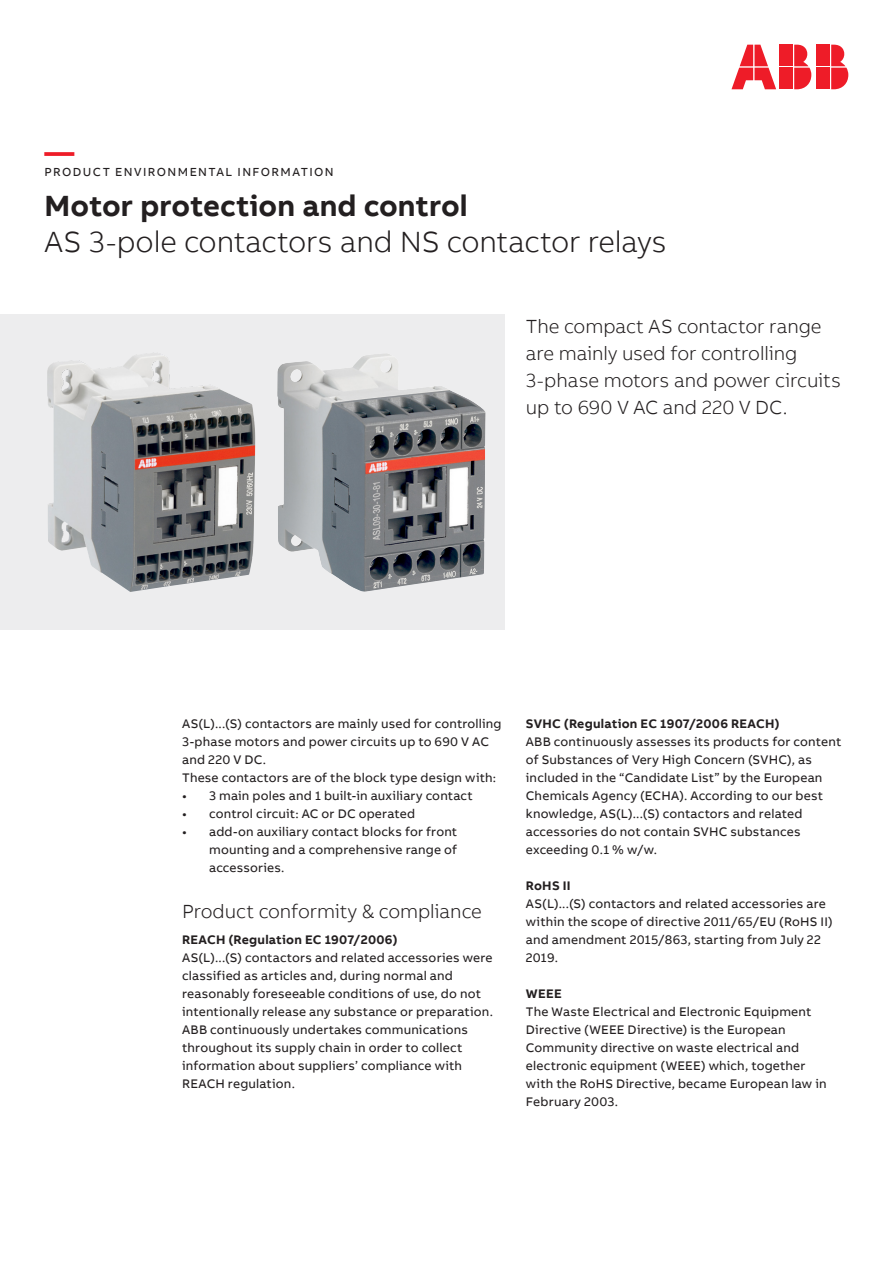
<style>
.page{position:relative;width:893px;height:1263px;background:#fff}
.page>*{position:absolute;margin:0;border:0;box-sizing:border-box;transform-origin:0 0}
.Subheadline_M_20pt_2{font:300 30px "AB Bvoice";letter-spacing:-.005em;color:#231f20}
.Headline_M_20pt_24pt{font:700 30px "AB Bvoice";color:#231f20}
.Headline_M_20pt_24pt-2{font:700 30px "AB Bvoice";color:#ee1c28}
.Lead_13pt_18pt{font:300 19.5px/27px "AB Bvoice";letter-spacing:-.005em;color:#231f20}
.Copytext_8_5pt_12pt{font:12.75px/18px "AB Bvoice";letter-spacing:.015em;color:#231f20}
.Paragraph_Title_8_5p{font:700 12.75px "AB Bvoice";letter-spacing:.02em;color:#231f20}
.Category_M_8pt_9_6pt{font:12px "AB Bvoice";letter-spacing:.12em;color:#231f20}
</style>
<div class="page">
<div style="left:0;top:315px;width:505px;height:315px;background:#ededee"></div>
<img style="left:47px;top:353px;width:208px;height:239px">
<img style="left:277px;top:354px;width:208px;height:238px">
<div style="left:817px;top:45px;width:13px;height:21px;background:#ee1c28"></div>
<div style="left:817px;top:68px;width:13px;height:21px;background:#ee1c28"></div>
<svg style="left:831px;top:45px;width:17px;height:44px"></svg>
<svg style="left:731px;top:45px;width:45px;height:44px"></svg>
<div style="left:780px;top:45px;width:13px;height:21px;background:#ee1c28"></div>
<div style="left:780px;top:68px;width:13px;height:21px;background:#ee1c28"></div>
<svg style="left:794px;top:45px;width:17px;height:44px"></svg>
<p class="Headline_M_20pt_24pt-2" style="left:45px;top:132px;width:31px">—</p>
<p class="Category_M_8pt_9_6pt" style="left:45px;top:165px;width:291px">PRODUCT ENVIRONMENTAL INFORMATION</p>
<p class="Headline_M_20pt_24pt" style="left:45px;top:186px;width:425px">Motor protection and control</p>
<p class="Subheadline_M_20pt_2" style="left:45px;top:224px;width:623px">AS 3-pole contactors and NS contactor relays</p>
<p class="Lead_13pt_18pt" style="left:526px;top:313px;width:317px">The compact AS contactor range are mainly used for controlling<br>3-phase motors and power circuits up to 690 V AC and 220 V DC.</p>
<p class="Copytext_8_5pt_12pt" style="left:182px;top:715px;width:321px">AS(L)...(S) contactors are mainly used for controlling<br>3-phase motors and power circuits up to 690 V AC and 220 V DC.</p>
<p class="Copytext_8_5pt_12pt" style="left:182px;top:769px;width:315px">These contactors are of the block type design with:</p>
<p class="Copytext_8_5pt_12pt" style="left:182px;top:787px;width:292px">• 3 main poles and 1 built-in auxiliary contact</p>
<p class="Copytext_8_5pt_12pt" style="left:182px;top:805px;width:235px">• control circuit: AC or DC operated</p>
<p class="Copytext_8_5pt_12pt" style="left:209px;top:823px;width:250px;text-align:justify;text-indent:-27px">• add-on auxiliary contact blocks for front mounting and a comprehensive range of accessories.</p>
<p class="Lead_13pt_18pt" style="left:182px;top:898px;width:301px">Product conformity &amp; compliance</p>
<p class="Paragraph_Title_8_5p" style="left:182px;top:932px;width:217px">REACH (Regulation EC 1907/2006)</p>
<p class="Copytext_8_5pt_12pt" style="left:182px;top:949px;width:312px">AS(L)...(S) contactors and related accessories were</p>
<p class="Copytext_8_5pt_12pt" style="left:182px;top:967px;width:272px">classified as articles and, during normal and</p>
<p class="Copytext_8_5pt_12pt" style="left:182px;top:985px;width:300px">reasonably foreseeable conditions of use, do not</p>
<p class="Copytext_8_5pt_12pt" style="left:182px;top:1003px;width:312px">intentionally release any substance or preparation.</p>
<p class="Copytext_8_5pt_12pt" style="left:182px;top:1021px;width:287px">ABB continuously undertakes communications throughout its supply chain in order to collect</p>
<p class="Copytext_8_5pt_12pt" style="left:182px;top:1057px;width:281px">information about suppliers’ compliance with<br>REACH regulation.</p>
<p class="Paragraph_Title_8_5p" style="left:526px;top:715px;width:255px">SVHC (Regulation EC 1907/2006 REACH)</p>
<p class="Copytext_8_5pt_12pt" style="left:526px;top:733px;width:317px">ABB continuously assesses its products for content of Substances of Very High Concern (SVHC), as</p>
<p class="Copytext_8_5pt_12pt" style="left:526px;top:769px;width:299px;text-align:justify">included in the “Candidate List” by the European Chemicals Agency (ECHA). According to our best knowledge, AS(L)...(S) contactors and related</p>
<p class="Copytext_8_5pt_12pt" style="left:526px;top:823px;width:276px">accessories do not contain SVHC substances</p>
<p class="Copytext_8_5pt_12pt" style="left:526px;top:841px;width:133px">exceeding 0.1 % w/w.</p>
<p class="Paragraph_Title_8_5p" style="left:526px;top:877px;width:46px">RoHS II</p>
<p class="Copytext_8_5pt_12pt" style="left:526px;top:895px;width:308px">AS(L)...(S) contactors and related accessories are within the scope of directive 2011/65/EU (RoHS II) and amendment 2015/863, starting from July 22<br>2019.</p>
<p class="Paragraph_Title_8_5p" style="left:526px;top:985px;width:37px">WEEE</p>
<p class="Copytext_8_5pt_12pt" style="left:526px;top:1003px;width:287px">The Waste Electrical and Electronic Equipment</p>
<p class="Copytext_8_5pt_12pt" style="left:526px;top:1021px;width:261px">Directive (WEEE Directive) is the European</p>
<p class="Copytext_8_5pt_12pt" style="left:526px;top:1039px;width:275px">Community directive on waste electrical and</p>
<p class="Copytext_8_5pt_12pt" style="left:526px;top:1057px;width:281px">electronic equipment (WEEE) which, together</p>
<p class="Copytext_8_5pt_12pt" style="left:526px;top:1075px;width:302px">with the RoHS Directive, became European law in<br>February 2003.</p>
</div>
